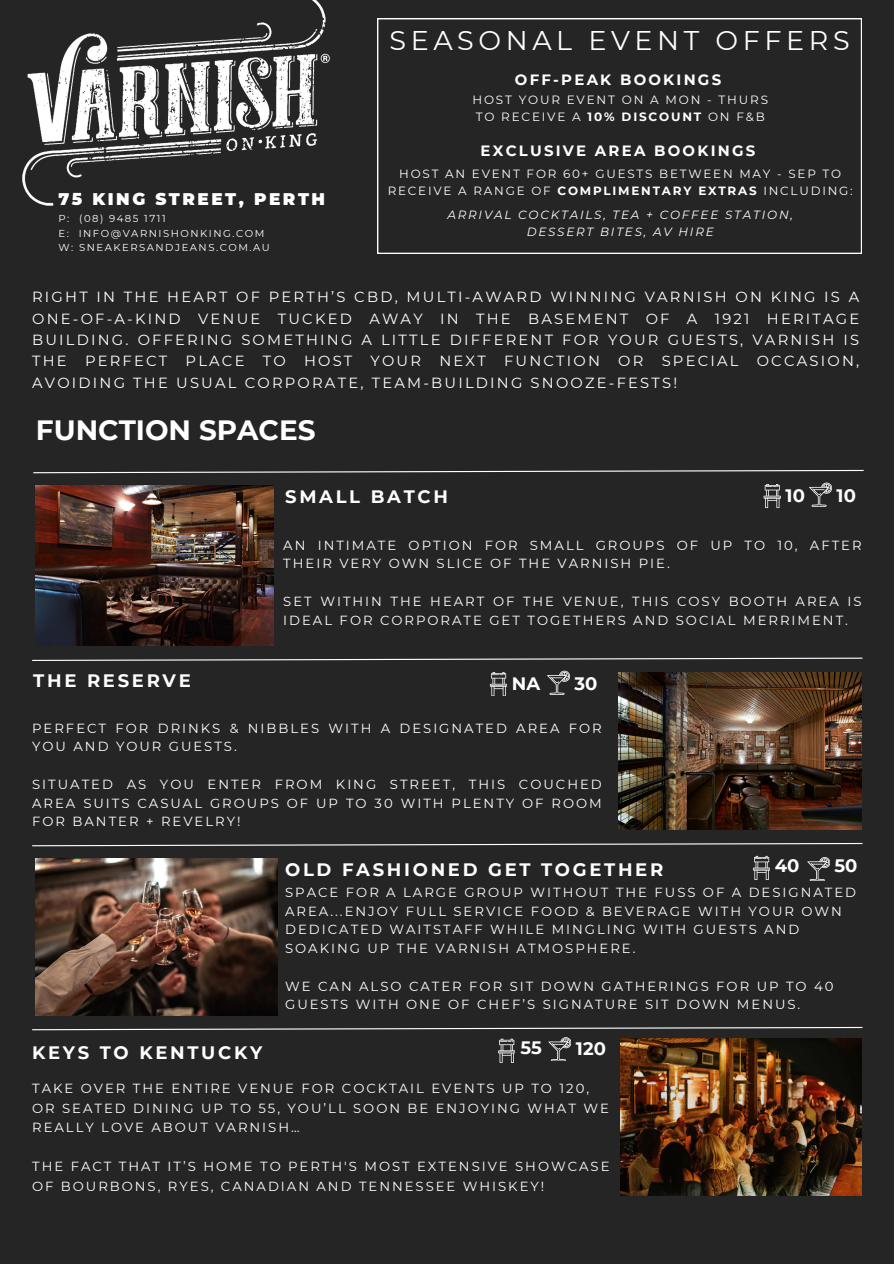
<style>
.page{position:relative;width:894px;height:1264px;background:#fff}
.page>*{position:absolute;margin:0;border:0;box-sizing:border-box;transform-origin:0 0}
.t1{font:700 27.9px "Montserrat";color:#fff}
.t2{font:27px "Montserrat";letter-spacing:.17em;color:#fff}
.t3{font:700 18px "Montserrat";letter-spacing:.15em;color:#fff}
.t4{font:900 16.8px "Montserrat";letter-spacing:.15em;color:#fff}
.t5{font:700 14.85px "Montserrat";letter-spacing:.15em;color:#fff}
.t6{font:14.7px/21.3px "Montserrat";letter-spacing:.15em;color:#fff;text-align:justify}
.t7{font:13.2px/18.8px "Montserrat";letter-spacing:.15em;color:#fff}
.t8{font:12px/17px "Montserrat";letter-spacing:.15em;color:#fff}
.t9{font:11.85px/17px "Montserrat";letter-spacing:.15em;color:#fff;text-align:center}
.t10{font:italic 11.85px/17px "Montserrat";letter-spacing:.15em;color:#fff;text-align:center}
.t11{font:10.05px/14.2px "Montserrat";letter-spacing:.15em;color:#fff}
.s1{font-weight:700}
</style>
<div class="page">
<div style="left:0;top:0;width:893px;height:1263px;background:#252525"></div>
<img style="left:22px;top:0;width:308px;height:206px">
<svg style="left:33px;top:469px;width:831px;height:5px"></svg>
<img style="left:618px;top:672px;width:242px;height:157px">
<svg style="left:32px;top:657px;width:831px;height:4px"></svg>
<svg style="left:32px;top:1026px;width:831px;height:4px"></svg>
<svg style="left:807px;top:857px;width:22px;height:23px"></svg>
<svg style="left:752px;top:855px;width:17px;height:24px"></svg>
<svg style="left:548px;top:1037px;width:22px;height:23px"></svg>
<svg style="left:498px;top:1038px;width:17px;height:24px"></svg>
<img style="left:35px;top:485px;width:239px;height:160px">
<img style="left:35px;top:858px;width:242px;height:157px">
<svg style="left:763px;top:484px;width:17px;height:23px"></svg>
<svg style="left:809px;top:482px;width:22px;height:24px"></svg>
<svg style="left:377px;top:18px;width:484px;height:235px"></svg>
<svg style="left:32px;top:842px;width:831px;height:4px"></svg>
<svg style="left:489px;top:672px;width:17px;height:23px"></svg>
<svg style="left:547px;top:670px;width:22px;height:24px"></svg>
<img style="left:620px;top:1038px;width:241px;height:157px">
<h2 class="t2" style="left:389px;top:24px;width:461px">SEASONAL EVENT OFFERS</h2>
<p class="t5" style="left:515px;top:70px;width:208px">OFF-PEAK BOOKINGS</p>
<p class="t8" style="left:472px;top:91px;width:297px">HOST YOUR EVENT ON A MON - THURS<br>TO RECEIVE A <span class="s1">10% DISCOUNT</span> ON F&amp;B</p>
<p class="t4" style="left:58px;top:188px;width:268px">75 KING STREET, PERTH</p>
<p class="t11" style="left:58px;top:212px;width:213px">P: (08) 9485 1711<br>E: INFO@VARNISHONKING.COM<br>W: SNEAKERSANDJEANS.COM.AU</p>
<p class="t5" style="left:480px;top:141px;width:276px">EXCLUSIVE AREA BOOKINGS</p>
<p class="t9" style="left:387px;top:166px;width:466px">HOST AN EVENT FOR 60+ GUESTS BETWEEN MAY - SEP TO<br>RECEIVE A RANGE OF <span class="s1">COMPLIMENTARY EXTRAS</span> INCLUDING:</p>
<p class="t10" style="left:447px;top:207px;width:347px">ARRIVAL COCKTAILS, TEA + COFFEE STATION,<br>DESSERT BITES, AV HIRE</p>
<p class="t6" style="left:32px;top:286px;width:828px">RIGHT IN THE HEART OF PERTH’S CBD, MULTI-AWARD WINNING VARNISH ON KING IS A ONE-OF-A-KIND VENUE TUCKED AWAY IN THE BASEMENT OF A 1921 HERITAGE BUILDING. OFFERING SOMETHING A LITTLE DIFFERENT FOR YOUR GUESTS, VARNISH IS THE PERFECT PLACE TO HOST YOUR NEXT FUNCTION OR SPECIAL OCCASION, AVOIDING THE USUAL CORPORATE, TEAM-BUILDING SNOOZE-FESTS!</p>
<h1 class="t1" style="left:36px;top:413px;width:281px">FUNCTION SPACES</h1>
<h3 class="t3" style="left:285px;top:485px;width:164px">SMALL BATCH</h3>
<h3 class="t3" style="left:785px;top:484px;width:21px">10</h3>
<h3 class="t3" style="left:836px;top:484px;width:21px">10</h3>
<p class="t7" style="left:283px;top:535px;width:579px">AN INTIMATE OPTION FOR SMALL GROUPS OF UP TO 10, AFTER<br>THEIR VERY OWN SLICE OF THE VARNISH PIE.</p>
<p class="t7" style="left:283px;top:591px;width:579px">SET WITHIN THE HEART OF THE VENUE, THIS COSY BOOTH AREA IS<br>IDEAL FOR CORPORATE GET TOGETHERS AND SOCIAL MERRIMENT.</p>
<h3 class="t3" style="left:33px;top:669px;width:159px">THE RESERVE</h3>
<h3 class="t3" style="left:512px;top:672px;width:30px">NA</h3>
<h3 class="t3" style="left:574px;top:672px;width:24px">30</h3>
<p class="t7" style="left:32px;top:718px;width:571px">PERFECT FOR DRINKS &amp; NIBBLES WITH A DESIGNATED AREA FOR<br>YOU AND YOUR GUESTS.</p>
<p class="t7" style="left:32px;top:774px;width:571px;text-align:justify">SITUATED AS YOU ENTER FROM KING STREET, THIS COUCHED AREA SUITS CASUAL GROUPS OF UP TO 30 WITH PLENTY OF ROOM FOR BANTER + REVELRY!</p>
<h3 class="t3" style="left:285px;top:858px;width:379px">OLD FASHIONED GET TOGETHER</h3>
<h3 class="t3" style="left:774px;top:854px;width:26px">40</h3>
<h3 class="t3" style="left:834px;top:854px;width:24px">50</h3>
<h3 class="t3" style="left:32px;top:1041px;width:231px">KEYS TO KENTUCKY</h3>
<p class="t7" style="left:285px;top:883px;width:572px">SPACE FOR A LARGE GROUP WITHOUT THE FUSS OF A DESIGNATED AREA...ENJOY FULL SERVICE FOOD &amp; BEVERAGE WITH YOUR OWN DEDICATED WAITSTAFF WHILE MINGLING WITH GUESTS AND SOAKING UP THE VARNISH ATMOSPHERE.</p>
<p class="t7" style="left:285px;top:976px;width:549px">WE CAN ALSO CATER FOR SIT DOWN GATHERINGS FOR UP TO 40<br>GUESTS WITH ONE OF CHEF’S SIGNATURE SIT DOWN MENUS.</p>
<h3 class="t3" style="left:520px;top:1036px;width:23px">55</h3>
<h3 class="t3" style="left:576px;top:1037px;width:31px">120</h3>
<p class="t7" style="left:32px;top:1078px;width:578px;line-height:19.5px">TAKE OVER THE ENTIRE VENUE FOR COCKTAIL EVENTS UP TO 120,<br>OR SEATED DINING UP TO 55, YOU’LL SOON BE ENJOYING WHAT WE<br>REALLY LOVE ABOUT VARNISH…</p>
<p class="t7" style="left:32px;top:1156px;width:578px;line-height:19.5px">THE FACT THAT IT’S HOME TO PERTH'S MOST EXTENSIVE SHOWCASE<br>OF BOURBONS, RYES, CANADIAN AND TENNESSEE WHISKEY!</p>
</div>
